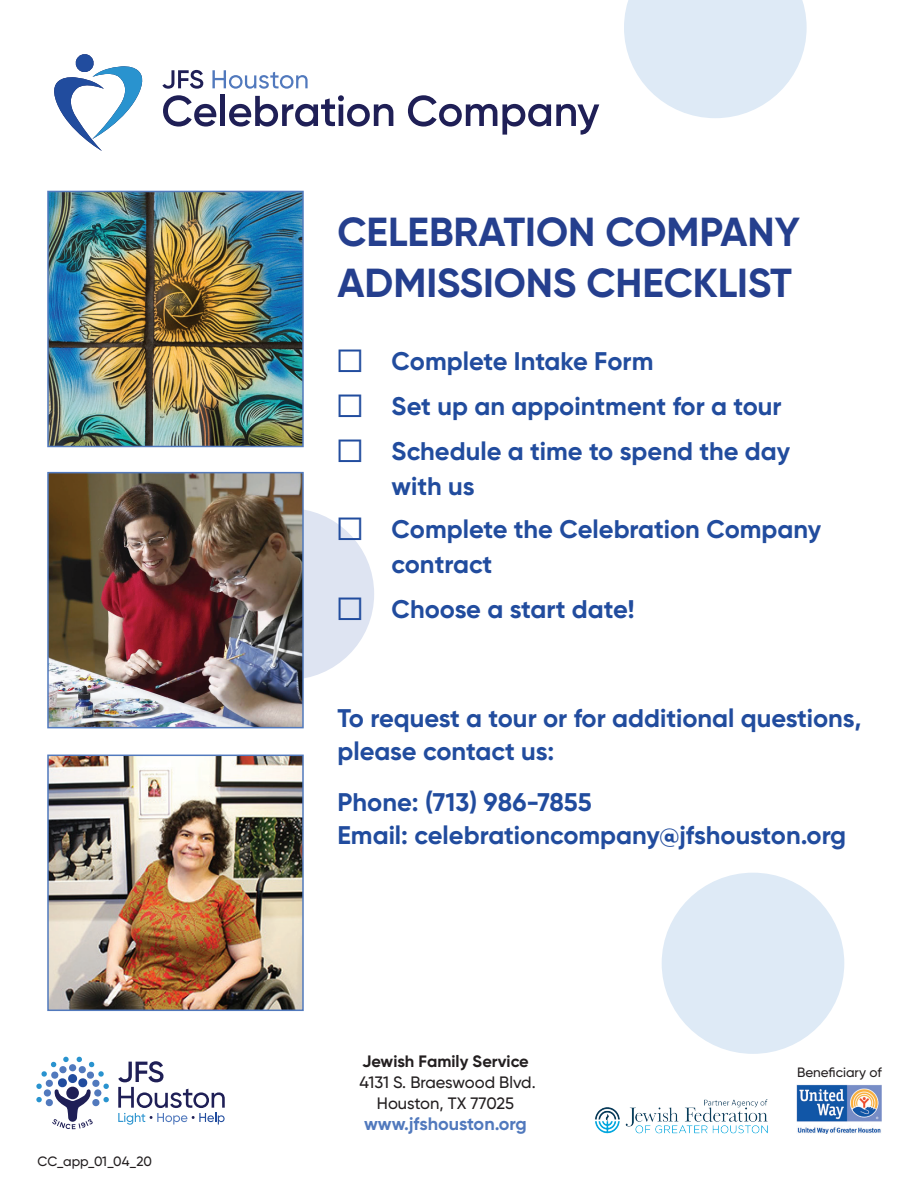
<style>
.page{position:relative;width:918px;height:1188px;background:#fff}
.page>*{position:absolute;margin:0;border:0;box-sizing:border-box;transform-origin:0 0}
.t1{font:700 40.5px/51px "Gilroy";color:#253f8e}
.t2{font:700 25.5px/45px "Gilroy";color:#214c9e}
.t3{font:700 18px "Gilroy";color:#5179bd}
.t4{font:500 16.5px/21px "Gilroy";color:#231f20;text-align:center}
.t5{font:700 16.5px "Gilroy";color:#231f20}
.t6{font:500 13.5px "Gilroy";color:#231f20}
.s1{font-family:"Universal Newswith Comm Pi";font-weight:400;font-size:45px}
</style>
<div class="page">
<div style="left:203px;top:508px;width:171px;height:172px;background:#dee4f2;border-radius:50%"></div>
<img style="left:50px;top:194px;width:251px;height:250px">
<div style="left:47px;top:191px;width:257px;height:256px;border:2px solid #5179bd"></div>
<img style="left:50px;top:475px;width:251px;height:250px">
<div style="left:47px;top:472px;width:257px;height:256px;border:2px solid #5179bd"></div>
<img style="left:50px;top:758px;width:251px;height:250px">
<div style="left:47px;top:755px;width:257px;height:256px;border:2px solid #5179bd"></div>
<img style="left:797px;top:1084px;width:85px;height:49px">
<img style="left:595px;top:1099px;width:173px;height:35px">
<svg style="left:624px;top:0;width:183px;height:118px"></svg>
<svg style="left:118px;top:1061px;width:107px;height:64px"></svg>
<svg style="left:36px;top:1056px;width:73px;height:73px"></svg>
<svg style="left:54px;top:54px;width:89px;height:97px"></svg>
<svg style="left:162px;top:70px;width:41px;height:19px"></svg>
<svg style="left:212px;top:70px;width:96px;height:19px"></svg>
<svg style="left:163px;top:95px;width:53px;height:32px"></svg>
<div style="left:220px;top:95px;width:5px;height:31px;background:#1f1f56"></div>
<svg style="left:229px;top:95px;width:164px;height:32px"></svg>
<svg style="left:408px;top:95px;width:191px;height:40px"></svg>
<div style="left:662px;top:873px;width:182px;height:181px;background:#deeaf6;border-radius:50%"></div>
<p class="t6" style="left:38px;top:1153px;width:116px">CC_app_01_04_20</p>
<h1 class="t1" style="left:338px;top:207px;width:464px">CELEBRATION COMPANY<br>ADMISSIONS CHECKLIST</h1>
<p class="t2" style="left:338px;top:339px;width:454px"><span class="s1">N</span> Complete Intake Form<br><span class="s1">N</span> Set up an appointment for a tour<br><span class="s1">N</span> Schedule a time to spend the day</p>
<p class="t2" style="left:338px;top:464px;width:485px;line-height:43.5px;text-indent:54px">with us<br><span class="s1">N</span> Complete the Celebration Company</p>
<p class="t2" style="left:338px;top:541px;width:299px;text-indent:54px">contract<br><span class="s1">N</span> Choose a start date!</p>
<p class="t2" style="left:337px;top:702px;width:526px;line-height:33px">To request a tour or for additional questions, please contact us:</p>
<p class="t2" style="left:337px;top:786px;width:510px;line-height:33px">Phone: (713) 986-7855<br>Email: celebrationcompany@jfshouston.org</p>
<p class="t5" style="left:362px;top:1051px;width:168px">Jewish Family Service</p>
<p class="t4" style="left:359px;top:1072px;width:178px">4131 S. Braeswood Blvd.<br>Houston, TX 77025</p>
<p class="t3" style="left:364px;top:1113px;width:164px">www.jfshouston.org</p>
<p class="t6" style="left:797px;top:1064px;width:86px">Beneficiary of</p>
</div>
